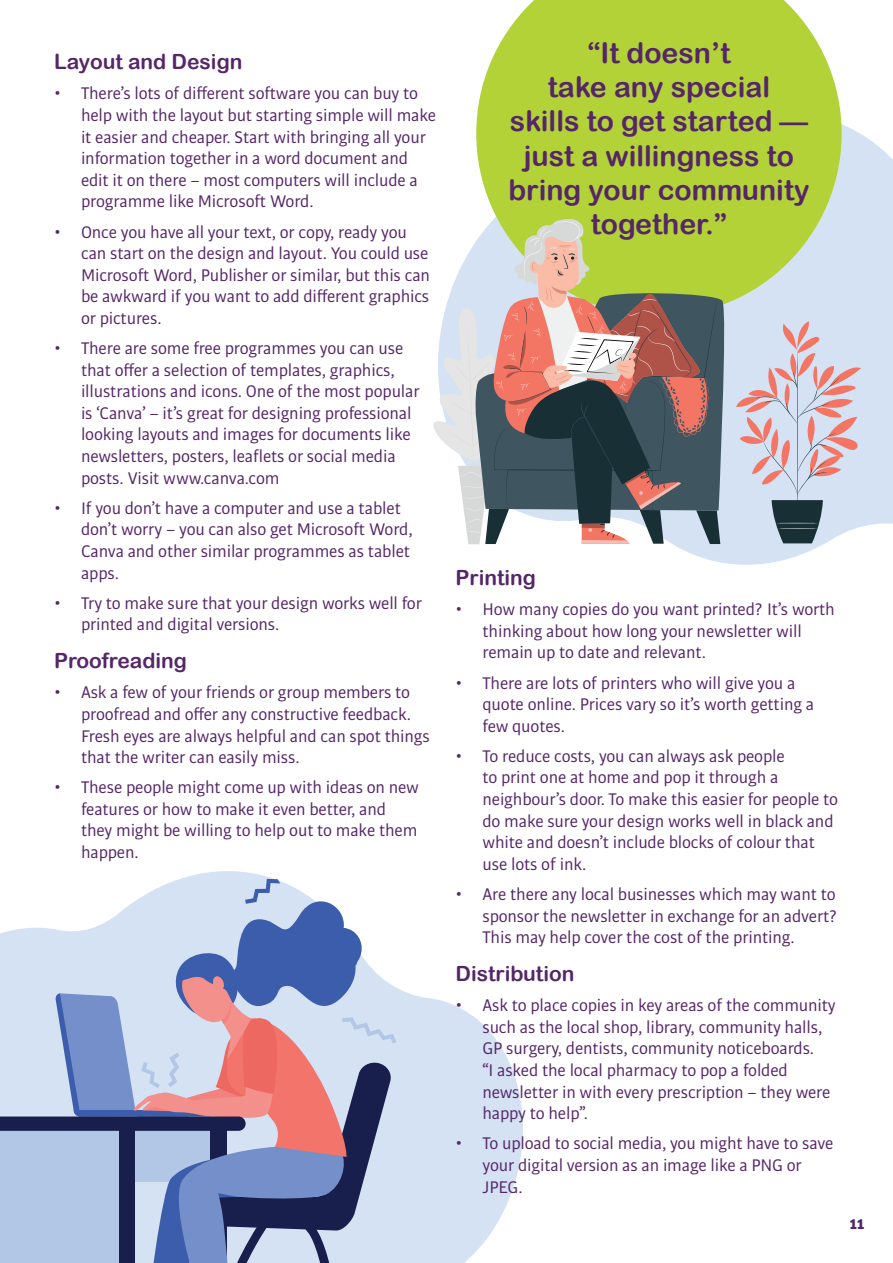
<style>
.page{position:relative;width:893px;height:1263px;background:#fff}
.page>*{position:absolute;margin:0;border:0;box-sizing:border-box;transform-origin:0 0}
.t1{font:28.5px/34.2px "Arial Rounded MT Bold";color:#552668;text-align:center}
.t2{font:21px "Arial Rounded MT Bold";color:#552668}
.t3{font:18px/21.6px "Bulo";letter-spacing:-.01em;color:#552668}
.t4{font:900 15px "Bulo";color:#552668}
</style>
<div class="page">
<svg style="left:181px;top:871px;width:342px;height:392px;fill:#d4e2f3"></svg>
<svg style="left:469px;top:124px;width:424px;height:441px;fill:#d4e2f3"></svg>
<svg style="left:476px;top:0;width:366px;height:316px;background:#bad551"></svg>
<svg style="left:0;top:879px;width:397px;height:384px;background:#abafcb"></svg>
<svg style="left:736px;top:321px;width:125px;height:222px;background:#cbc5cf"></svg>
<svg style="left:720px;top:290px;width:8px;height:220px;background:#a9bbc0"></svg>
<svg style="left:433px;top:218px;width:287px;height:326px;background:#a09a89"></svg>
<p class="t2" style="left:54px;top:49px;width:190px">Layout and Design</p>
<p class="t3" style="left:81px;top:82px;width:357px;text-indent:-27px">• There’s lots of different software you can buy to help with the layout but starting simple will make it easier and cheaper. Start with bringing all your information together in a word document and edit it on there – most computers will include a programme like Microsoft Word.</p>
<p class="t3" style="left:81px;top:220px;width:351px;text-indent:-27px">• Once you have all your text, or copy, ready you can start on the design and layout. You could use Microsoft Word, Publisher or similar, but this can be awkward if you want to add different graphics or pictures.</p>
<p class="t3" style="left:81px;top:337px;width:340px;text-indent:-27px">• There are some free programmes you can use that offer a selection of templates, graphics, illustrations and icons. One of the most popular is ‘Canva’ – it’s great for designing professional looking layouts and images for documents like newsletters, posters, leaflets or social media posts. Visit www.canva.com</p>
<p class="t3" style="left:81px;top:497px;width:333px;text-indent:-27px">• If you don’t have a computer and use a tablet don’t worry – you can also get Microsoft Word, Canva and other similar programmes as tablet apps.</p>
<p class="t3" style="left:81px;top:592px;width:342px;text-indent:-27px">• Try to make sure that your design works well for printed and digital versions.</p>
<p class="t2" style="left:54px;top:648px;width:135px">Proofreading</p>
<p class="t3" style="left:81px;top:681px;width:350px;text-indent:-27px">• Ask a few of your friends or group members to proofread and offer any constructive feedback.<br>Fresh eyes are always helpful and can spot things that the writer can easily miss.</p>
<p class="t3" style="left:81px;top:776px;width:339px;text-indent:-27px">• These people might come up with ideas on new features or how to make it even better, and they might be willing to help out to make them happen.</p>
<h1 class="t1" style="left:508px;top:35px;width:303px">“It doesn’t<br>take any special<br>skills to get started — just a willingness to bring your community together.”</h1>
<p class="t2" style="left:455px;top:565px;width:82px">Printing</p>
<p class="t3" style="left:482px;top:598px;width:354px;text-indent:-27px">• How many copies do you want printed? It’s worth thinking about how long your newsletter will remain up to date and relevant.</p>
<p class="t3" style="left:482px;top:671px;width:333px;text-indent:-27px">• There are lots of printers who will give you a quote online. Prices vary so it’s worth getting a few quotes.</p>
<p class="t3" style="left:482px;top:745px;width:357px;text-indent:-27px">• To reduce costs, you can always ask people<br>to print one at home and pop it through a neighbour’s door. To make this easier for people to do make sure your design works well in black and white and doesn’t include blocks of colour that use lots of ink.</p>
<p class="t3" style="left:482px;top:883px;width:357px;text-align:justify;text-indent:-27px">• Are there any local businesses which may want to sponsor the newsletter in exchange for an advert?<br>This may help cover the cost of the printing.</p>
<p class="t2" style="left:455px;top:961px;width:120px">Distribution</p>
<p class="t3" style="left:482px;top:994px;width:355px;text-indent:-27px">• Ask to place copies in key areas of the community such as the local shop, library, community halls, GP surgery, dentists, community noticeboards.<br>“I asked the local pharmacy to pop a folded newsletter in with every prescription – they were happy to help”.</p>
<p class="t3" style="left:482px;top:1132px;width:352px;text-indent:-27px">• To upload to social media, you might have to save your digital version as an image like a PNG or<br>JPEG.</p>
<p class="t4" style="left:850px;top:1214px;width:16px">11</p>
</div>
